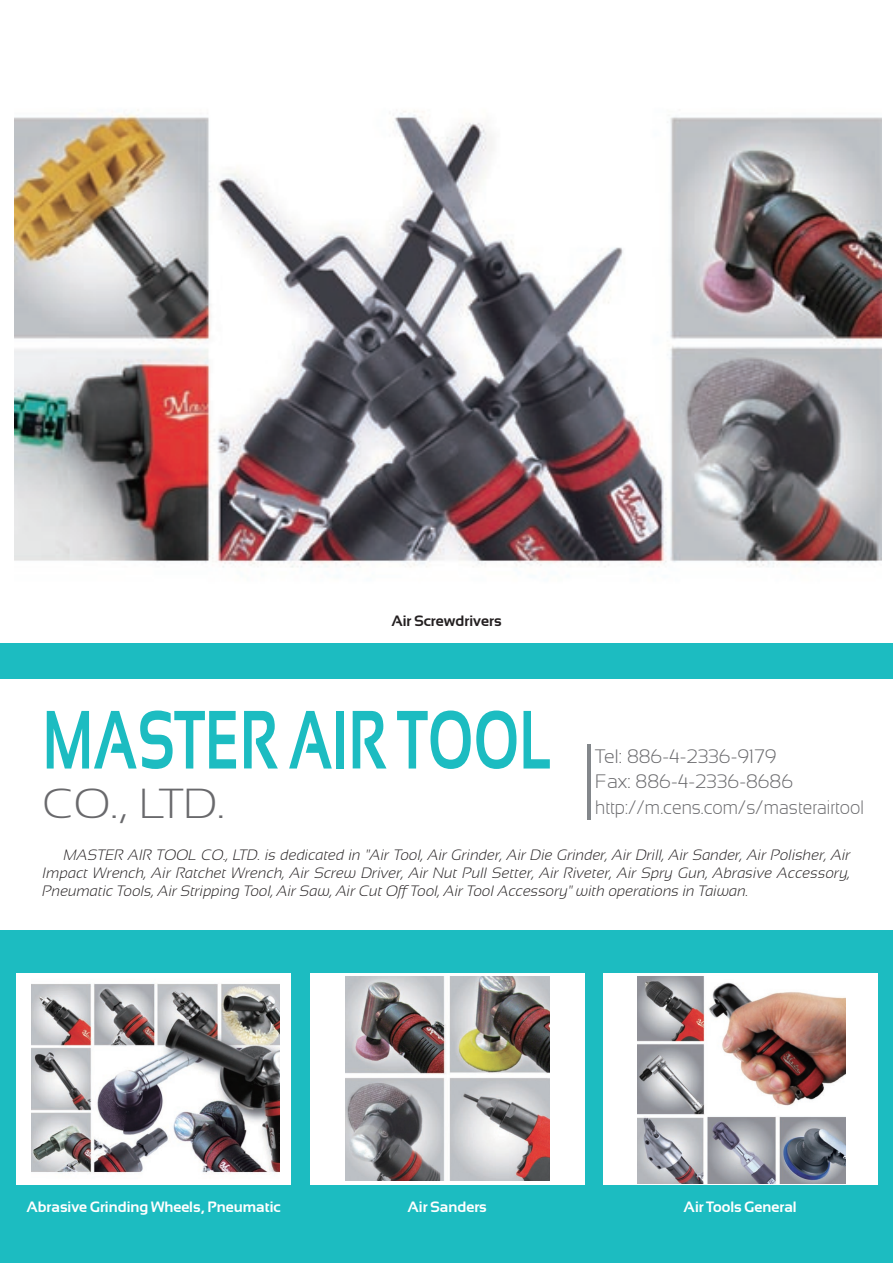
<style>
.page{position:relative;width:893px;height:1263px;background:#fff}
.page>*{position:absolute;margin:0;border:0;box-sizing:border-box;transform-origin:0 0}
.t1{font:700 82.5px "Sansation";color:#1cbcc1;scale:.7 1}
.t2{font:300 42px "Sansation";color:#69696c;scale:1.1 1}
.t3{font:300 19.5px/25.5px "Sansation";color:#69696c}
.t4{font:italic 300 15px/18px "Sansation";color:#231f20;text-align:justify}
.t5{font:700 15px "Sansation";color:#fff}
.t6{font:700 15px "Sansation";color:#231f20}
</style>
<div class="page">
<img style="left:14px;top:110px;width:868px;height:458px">
<div style="left:0;top:643px;width:893px;height:620px;background:#1cbcc1"></div>
<div style="left:0;top:679px;width:893px;height:251px;background:#fff"></div>
<div style="left:17px;top:973px;width:274px;height:212px;background:#fff"></div>
<img style="left:31px;top:983px;width:248px;height:190px">
<div style="left:310px;top:973px;width:274px;height:212px;background:#fff"></div>
<img style="left:345px;top:976px;width:204px;height:204px">
<div style="left:604px;top:973px;width:274px;height:212px;background:#fff"></div>
<img style="left:638px;top:976px;width:207px;height:208px">
<hr style="left:587px;top:744px;width:3px;height:76px;background:#83878b">
<p class="t6" style="left:391px;top:613px;width:112px">Air Screwdrivers</p>
<h1 class="t1" style="left:43px;top:694px;width:730px">MASTER AIR TOOL</h1>
<h2 class="t2" style="left:43px;top:780px;width:167px">CO., LTD.</h2>
<h3 class="t3" style="left:595px;top:743px;width:270px">Tel: 886-4-2336-9179<br>Fax: 886-4-2336-8686 http://m.cens.com/s/masterairtool</h3>
<p class="t4" style="left:43px;top:846px;width:809px;text-indent:21px">MASTER AIR TOOL CO., LTD. is dedicated in "Air Tool, Air Grinder, Air Die Grinder, Air Drill, Air Sander, Air Polisher, Air Impact Wrench, Air Ratchet Wrench, Air Screw Driver, Air Nut Pull Setter, Air Riveter, Air Spry Gun, Abrasive Accessory, Pneumatic Tools, Air Stripping Tool, Air Saw, Air Cut Off Tool, Air Tool Accessory" with operations in Taiwan.</p>
<p class="t5" style="left:26px;top:1199px;width:256px">Abrasive Grinding Wheels, Pneumatic</p>
<p class="t5" style="left:407px;top:1199px;width:81px">Air Sanders</p>
<p class="t5" style="left:683px;top:1199px;width:115px">Air Tools General</p>
</div>
